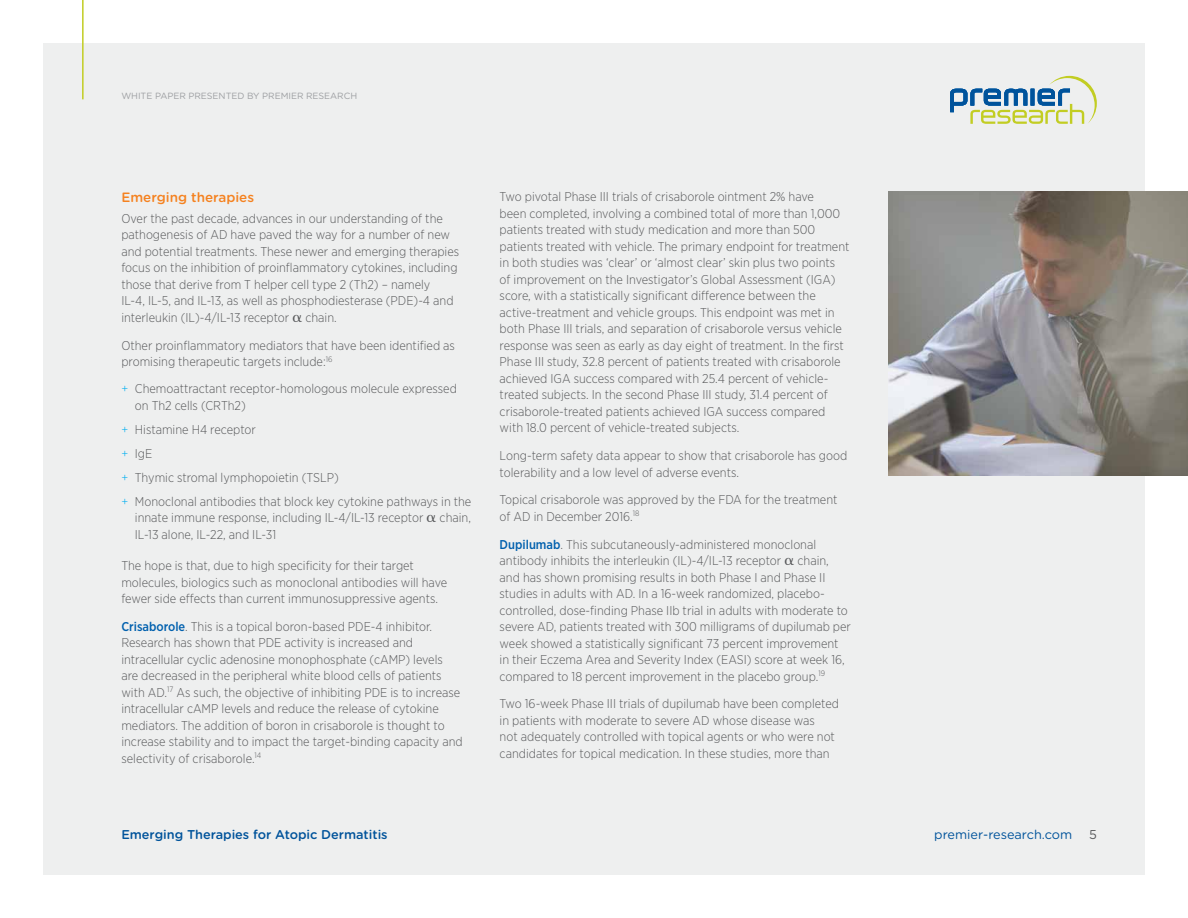
<style>
.page{position:relative;width:1188px;height:918px;background:#fff}
.page>*{position:absolute;margin:0;border:0;box-sizing:border-box;transform-origin:0 0}
.t1{font:500 13.5px "Gotham Rounded";color:#f58220}
.t2{font:300 12.75px/16.5px "Gotham Narrow";color:#58595b}
.t3{font:500 12.75px "Gotham Rounded";color:#00539b}
.t4{font:12.75px "Gotham Rounded";color:#00539b}
.t5{font:12.75px "Gotham Rounded";color:#58595b}
.t6{font:9px "Gotham Rounded";letter-spacing:-.005em;color:#9d9fa2}
.s1{color:#00aeef}
.s2{font-weight:500;color:#0060ae}
</style>
<div class="page">
<div style="left:43px;top:43px;width:1102px;height:832px;background:#eeefef"></div>
<hr style="left:82px;top:0;width:2px;height:99px;background:#c2cd23">
<svg style="left:950px;top:76px;width:147px;height:48px"></svg>
<img style="left:889px;top:191px;width:299px;height:285px">
<p class="t6" style="left:121px;top:90px;width:237px">WHITE PAPER PRESENTED BY PREMIER RESEARCH</p>
<p class="t1" style="left:121px;top:188px;width:134px">Emerging therapies</p>
<p class="t2" style="left:121px;top:210px;width:339px">Over the past decade, advances in our understanding of the pathogenesis of AD have paved the way for a number of new and potential treatments. These newer and emerging therapies focus on the inhibition of proinflammatory cytokines, including those that derive from T helper cell type 2 (Th2) – namely<br>IL-4, IL-5, and IL-13, as well as phosphodiesterase (PDE)-4 and interleukin (IL)-4/IL-13 receptor</p>
<p class="t2" style="left:121px;top:303px;width:335px;line-height:27.8px;text-indent:184px">chain.<br>Other proinflammatory mediators that have been identified as</p>
<p class="t2" style="left:121px;top:348px;width:337px;line-height:27px">promising therapeutic targets include:<sup>16<br></sup><span class="s1">+</span> Chemoattractant receptor-homologous molecule expressed</p>
<p class="t2" style="left:121px;top:393px;width:352px;line-height:24px;text-indent:14px">on Th2 cells (CRTh2)<br><span class="s1">+</span> Histamine H4 receptor<br><span class="s1">+</span> IgE<br><span class="s1">+</span> Thymic stromal lymphopoietin (TSLP)<br><span class="s1">+</span> Monoclonal antibodies that block key cytokine pathways in the</p>
<p class="t2" style="left:135px;top:509px;width:290px">innate immune response, including IL-4/IL-13 receptor</p>
<p class="t2" style="left:440px;top:509px;width:33px">chain,</p>
<p class="t2" style="left:135px;top:526px;width:143px">IL-13 alone, IL-22, and IL-31</p>
<p class="t2" style="left:121px;top:557px;width:327px">The hope is that, due to high specificity for their target molecules, biologics such as monoclonal antibodies will have fewer side effects than current immunosuppressive agents.</p>
<p class="t2" style="left:121px;top:618px;width:343px"><span class="s2">Crisaborole</span>. This is a topical boron-based PDE-4 inhibitor.<br>Research has shown that PDE activity is increased and intracellular cyclic adenosine monophosphate (cAMP) levels are decreased in the peripheral white blood cells of patients with AD.<sup>17</sup> As such, the objective of inhibiting PDE is to increase intracellular cAMP levels and reduce the release of cytokine mediators. The addition of boron in crisaborole is thought to increase stability and to impact the target-binding capacity and selectivity of crisaborole.<sup>14</sup></p>
<p class="t2" style="left:500px;top:188px;width:351px">Two pivotal Phase III trials of crisaborole ointment 2% have<br>been completed, involving a combined total of more than 1,000 patients treated with study medication and more than 500 patients treated with vehicle. The primary endpoint for treatment in both studies was ‘clear’ or ‘almost clear’ skin plus two points<br>of improvement on the Investigator’s Global Assessment (IGA) score, with a statistically significant difference between the active-treatment and vehicle groups. This endpoint was met in both Phase III trials, and separation of crisaborole versus vehicle response was seen as early as day eight of treatment. In the first Phase III study, 32.8 percent of patients treated with crisaborole achieved IGA success compared with 25.4 percent of vehicle&shy;treated subjects. In the second Phase III study, 31.4 percent of crisaborole-treated patients achieved IGA success compared with 18.0 percent of vehicle-treated subjects.</p>
<p class="t2" style="left:500px;top:447px;width:349px">Long-term safety data appear to show that crisaborole has good tolerability and a low level of adverse events.</p>
<p class="t2" style="left:500px;top:491px;width:339px">Topical crisaborole was approved by the FDA for the treatment of AD in December 2016.<sup>18</sup></p>
<p class="t2" style="left:500px;top:536px;width:318px"><span class="s2">Dupilumab</span>. This subcutaneously-administered monoclonal antibody inhibits the interleukin (IL)-4/IL-13 receptor</p>
<p class="t2" style="left:500px;top:552px;width:353px;text-indent:298px">chain, and has shown promising results in both Phase I and Phase II studies in adults with AD. In a 16-week randomized, placebo&shy;controlled, dose-finding Phase IIb trial in adults with moderate to severe AD, patients treated with 300 milligrams of dupilumab per week showed a statistically significant 73 percent improvement in their Eczema Area and Severity Index (EASI) score at week 16, compared to 18 percent improvement in the placebo group.<sup>19</sup></p>
<p class="t2" style="left:500px;top:695px;width:341px">Two 16-week Phase III trials of dupilumab have been completed in patients with moderate to severe AD whose disease was<br>not adequately controlled with topical agents or who were not candidates for topical medication. In these studies, more than</p>
<p class="t3" style="left:121px;top:825px;width:268px">Emerging Therapies for Atopic Dermatitis</p>
<p class="t4" style="left:934px;top:825px;width:139px">premier-research.com</p>
<p class="t5" style="left:1089px;top:826px;width:9px">5</p>
</div>
